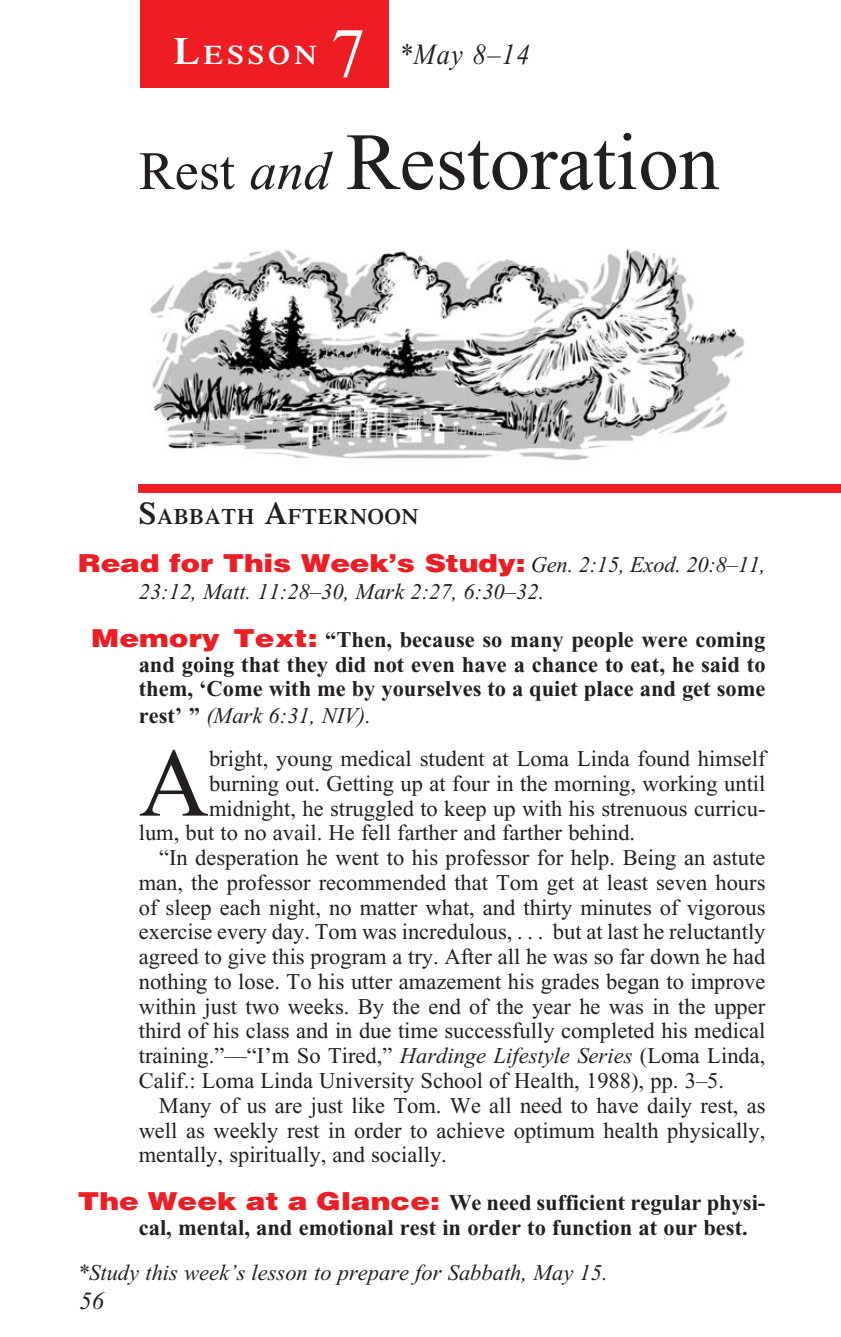
<style>
.page{position:relative;width:841px;height:1337px;background:#fff}
.page>*{position:absolute;margin:0;border:0;box-sizing:border-box;transform-origin:0 0}
._4-Body_Copy{font:97.2px "Times New Roman";color:#231f20}
._1-Lesson_Title{font:81px "Times New Roman";color:#231f20}
.t1{font:69.75px "Times New Roman";color:#fff}
._00-Month-Day{font:italic 29.25px "Times New Roman";color:#231f20;scale:.9 1}
.t2{font:600 26.78px "Times";letter-spacing:.145em;color:#fff;scale:1.1 1}
._6-question{font:900 24.75px "Helvetica";letter-spacing:-.01em;color:#ee1d23;scale:1.2 1}
.t3{font:italic 24.75px "Times New Roman";color:#231f20}
._4-Body_Copy-2{font:22.5px/24.8px "Times New Roman";color:#231f20;text-align:justify}
._6-question-2{font:700 22.5px/24.8px "Times New Roman";color:#231f20;text-align:justify}
._6-question-3{font:italic 22.5px "Times New Roman";color:#231f20}
.Study_this_week_s{font:italic 22.5px "Times New Roman";color:#231f20}
._3-Sabbath_Afternoon{font:600 22.05px "Times";letter-spacing:.035em;color:#231f20}
.s1{font-size:38.25px}
.s2{font-size:54px}
.s3{font-style:italic;font-size:54px}
.s4{font-size:31.5px}
.s5{font-family:"Times New Roman";font-weight:400;font-style:italic;font-size:22.5px;color:#231f20}
.s6{font-family:"Helvetica";font-weight:900;font-size:24.75px;color:#ee1d23}
.s7{font-weight:700;font-style:normal}
.s8{font-style:italic}
</style>
<div class="page">
<div style="left:140px;top:0;width:248px;height:87px;background:#ee1d23"></div>
<img style="left:150px;top:249px;width:595px;height:212px">
<div style="left:138px;top:484px;width:702px;height:9px;background:#ee1d23"></div>
<p class="t2" style="left:173px;top:39px;width:132px"><span class="s1">L</span>ESSON</p>
<p class="t1" style="left:330px;top:15px;width:36px">7</p>
<p class="_00-Month-Day" style="left:399px;top:39px;width:146px">*May 8–14</p>
<p class="_1-Lesson_Title" style="left:139px;top:118px;width:582px"><span class="s2">Rest</span> <span class="s3">and</span> Restoration</p>
<p class="_3-Sabbath_Afternoon" style="left:139px;top:504px;width:281px"><span class="s4">S</span>ABBATH <span class="s4">A</span>FTERNOON</p>
<p class="_6-question" style="left:78px;top:547px;width:574px">Read for This Week’s Study: <span class="s5">Gen. 2:15, Exod. 20:8–11,</span></p>
<p class="_6-question-3" style="left:139px;top:579px;width:407px">23:12, Matt. 11:28–30, Mark 2:27, 6:30–32.</p>
<p class="_6-question-2" style="left:139px;top:627px;width:628px;text-indent:-47px"><span class="s6">Memory Text:</span> “Then, because so many people were coming and going that they did not even have a chance to eat, he said to them, ‘Come with me by yourselves to a quiet place and get some</p>
<p class="_6-question-3" style="left:139px;top:704px;width:234px"><span class="s7">rest’ ”</span> (Mark 6:31, NIV).</p>
<p class="_4-Body_Copy" style="left:139px;top:730px;width:72px">A</p>
<p class="_4-Body_Copy-2" style="left:209px;top:746px;width:558px">bright, young medical student at Loma Linda found himself</p>
<p class="_4-Body_Copy-2" style="left:209px;top:771px;width:558px">burning out. Getting up at four in the morning, working until</p>
<p class="_4-Body_Copy-2" style="left:209px;top:796px;width:558px">midnight, he struggled to keep up with his strenuous curricu-</p>
<p class="_4-Body_Copy-2" style="left:139px;top:820px;width:498px">lum, but to no avail. He fell farther and farther behind.</p>
<p class="_4-Body_Copy-2" style="left:139px;top:845px;width:628px;text-indent:20px">“In desperation he went to his professor for help. Being an astute man, the professor recommended that Tom get at least seven hours of sleep each night, no matter what, and thirty minutes of vigorous exercise every day. Tom was incredulous, . . . but at last he reluctantly agreed to give this program a try. After all he was so far down he had nothing to lose. To his utter amazement his grades began to improve within just two weeks. By the end of the year he was in the upper third of his class and in due time successfully completed his medical training.”—“I’m So Tired,” <span class="s8">Hardinge Lifestyle Series</span> (Loma Linda, Calif.: Loma Linda University School of Health, 1988), pp. 3–5.</p>
<p class="_4-Body_Copy-2" style="left:139px;top:1093px;width:628px;text-indent:20px">Many of us are just like Tom. We all need to have daily rest, as well as weekly rest in order to achieve optimum health physically, mentally, spiritually, and socially.</p>
<p class="_6-question-2" style="left:139px;top:1190px;width:628px;text-indent:-61px"><span class="s6">The Week at a Glance:</span> We need sufficient regular physi&shy;cal, mental, and emotional rest in order to function at our best.</p>
<p class="Study_this_week_s" style="left:78px;top:1260px;width:531px">*Study this week’s lesson to prepare for Sabbath, May 15.</p>
<p class="t3" style="left:79px;top:1287px;width:26px">56</p>
</div>
